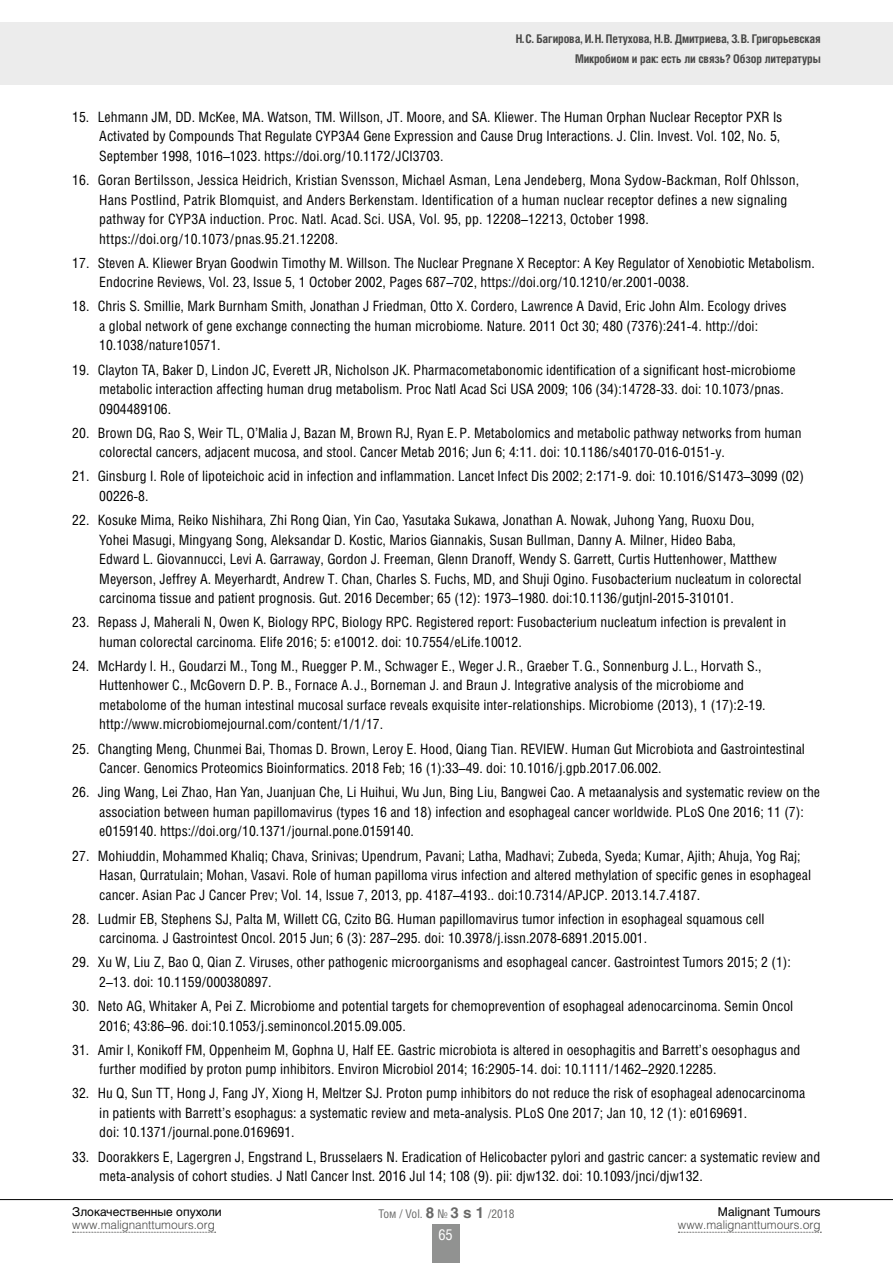
<style>
.page{position:relative;width:893px;height:1263px;background:#fff}
.page>*{position:absolute;margin:0;border:0;box-sizing:border-box;transform-origin:0 0}
.t1{font:15px "Helios Cond C";color:#fff}
.t2{font:14.25px/19.5px "Helios Cond C";color:#000}
.t3{font:700 12px/20.5px "Helios Cond C";letter-spacing:-.01em;color:#484847;text-align:right}
.t4{font:12px "Helios Light C";color:#484847}
.t5{font:12px "Helios C";color:#000}
.t6{font:12px "Helios Cond C";color:#696968}
.s1{font-family:"Helios C";font-weight:700;font-size:15px}
</style>
<div class="page">
<div style="left:1px;top:22px;width:892px;height:63px;background:#ececec"></div>
<hr style="left:0;top:1199px;width:893px;height:1px;background:#000">
<svg style="left:73px;top:1232px;width:143px;height:1px"></svg>
<svg style="left:678px;top:1232px;width:143px;height:1px"></svg>
<div style="left:432px;top:1225px;width:27px;height:38px;background:#919291"></div>
<p class="t3" style="left:516px;top:28px;width:307px">Н. С. Багирова, И. Н. Петухова, Н. В. Дмитриева, З. В. Григорьевская<br>Микробиом и рак: есть ли связь? Обзор литературы</p>
<p class="t2" style="left:99px;top:107px;width:685px;text-indent:-27px">15. Lehmann JM, DD. McKee, MA. Watson, TM. Willson, JT. Moore, and SA. Kliewer. The Human Orphan Nuclear Receptor PXR Is<br>Activated by Compounds That Regulate CYP3A4 Gene Expression and Cause Drug Interactions. J. Clin. Invest. Vol. 102, No. 5,<br>September 1998, 1016–1023. https://doi.org/10.1172/JCI3703.</p>
<p class="t2" style="left:99px;top:170px;width:701px;text-indent:-27px">16. Goran Bertilsson, Jessica Heidrich, Kristian Svensson, Michael Asman, Lena Jendeberg, Mona Sydow-Backman, Rolf Ohlsson, Hans Postlind, Patrik Blomquist, and Anders Berkenstam. Identification of a human nuclear receptor defines a new signaling pathway for CYP3A induction. Proc. Natl. Acad. Sci. USA, Vol. 95, pp. 12208–12213, October 1998. https://doi.org/10.1073/pnas.95.21.12208.</p>
<p class="t2" style="left:99px;top:253px;width:717px;text-indent:-27px">17. Steven A. Kliewer Bryan Goodwin Timothy M. Willson. The Nuclear Pregnane X Receptor: A Key Regulator of Xenobiotic Metabolism.<br>Endocrine Reviews, Vol. 23, Issue 5, 1 October 2002, Pages 687–702, https://doi.org/10.1210/er.2001‑0038.</p>
<p class="t2" style="left:99px;top:296px;width:689px;text-indent:-27px">18. Chris S. Smillie, Mark Burnham Smith, Jonathan J Friedman, Otto X. Cordero, Lawrence A David, Eric John Alm. Ecology drives a global network of gene exchange connecting the human microbiome. Nature. 2011 Oct 30; 480 (7376):241‑4. http://doi:<br>10.1038/nature10571.</p>
<p class="t2" style="left:99px;top:359px;width:698px;text-indent:-27px">19. Clayton TA, Baker D, Lindon JC, Everett JR, Nicholson JK. Pharmacometabonomic identification of a significant host-microbiome metabolic interaction affecting human drug metabolism. Proc Natl Acad Sci USA 2009; 106 (34):14728‑33. doi: 10.1073/pnas.<br>0904489106.</p>
<p class="t2" style="left:99px;top:423px;width:704px;text-indent:-27px">20. Brown DG, Rao S, Weir TL, O’Malia J, Bazan M, Brown RJ, Ryan E.P. Metabolomics and metabolic pathway networks from human colorectal cancers, adjacent mucosa, and stool. Cancer Metab 2016; Jun 6; 4:11. doi: 10.1186/s40170‑016‑0151‑y.</p>
<p class="t2" style="left:99px;top:466px;width:706px;text-indent:-27px">21. Ginsburg I. Role of lipoteichoic acid in infection and inflammation. Lancet Infect Dis 2002; 2:171‑9. doi: 10.1016/S1473–3099 (02)<br>00226‑8.</p>
<p class="t2" style="left:99px;top:510px;width:704px;text-indent:-27px">22. Kosuke Mima, Reiko Nishihara, Zhi Rong Qian, Yin Cao, Yasutaka Sukawa, Jonathan A. Nowak, Juhong Yang, Ruoxu Dou,<br>Yohei Masugi, Mingyang Song, Aleksandar D. Kostic, Marios Giannakis, Susan Bullman, Danny A. Milner, Hideo Baba,<br>Edward L. Giovannucci, Levi A. Garraway, Gordon J. Freeman, Glenn Dranoff, Wendy S. Garrett, Curtis Huttenhower, Matthew Meyerson, Jeffrey A. Meyerhardt, Andrew T. Chan, Charles S. Fuchs, MD, and Shuji Ogino. Fusobacterium nucleatum in colorectal carcinoma tissue and patient prognosis. Gut. 2016 December; 65 (12): 1973–1980. doi:10.1136/gutjnl-2015‑310101.</p>
<p class="t2" style="left:99px;top:612px;width:689px;text-indent:-27px">23. Repass J, Maherali N, Owen K, Biology RPC, Biology RPC. Registered report: Fusobacterium nucleatum infection is prevalent in human colorectal carcinoma. Elife 2016; 5: e10012. doi: 10.7554/eLife.10012.</p>
<p class="t2" style="left:99px;top:656px;width:668px;text-indent:-27px">24. McHardy I. H., Goudarzi M., Tong M., Ruegger P.M., Schwager E., Weger J.R., Graeber T.G., Sonnenburg J. L., Horvath S., Huttenhower C., McGovern D.P. B., Fornace A. J., Borneman J. and Braun J. Integrative analysis of the microbiome and metabolome of the human intestinal mucosal surface reveals exquisite inter-relationships. Microbiome (2013), 1 (17):2‑19. http://www.microbiomejournal.com/content/1/1/17.</p>
<p class="t2" style="left:99px;top:738px;width:707px;text-indent:-27px">25. Changting Meng, Chunmei Bai, Thomas D. Brown, Leroy E. Hood, Qiang Tian. REVIEW. Human Gut Microbiota and Gastrointestinal<br>Cancer. Genomics Proteomics Bioinformatics. 2018 Feb; 16 (1):33–49. doi: 10.1016/j.gpb.2017.06.002.</p>
<p class="t2" style="left:99px;top:782px;width:722px;text-indent:-27px">26. Jing Wang, Lei Zhao, Han Yan, Juanjuan Che, Li Huihui, Wu Jun, Bing Liu, Bangwei Cao. A metaanalysis and systematic review on the association between human papillomavirus (types 16 and 18) infection and esophageal cancer worldwide. PLoS One 2016; 11 (7): e0159140. https://doi.org/10.1371/journal.pone.0159140.</p>
<p class="t2" style="left:99px;top:845px;width:713px;text-indent:-27px">27. Mohiuddin, Mohammed Khaliq; Chava, Srinivas; Upendrum, Pavani; Latha, Madhavi; Zubeda, Syeda; Kumar, Ajith; Ahuja, Yog Raj;<br>Hasan, Qurratulain; Mohan, Vasavi. Role of human papilloma virus infection and altered methylation of specific genes in esophageal cancer. Asian Pac J Cancer Prev; Vol. 14, Issue 7, 2013, pp. 4187–4193.. doi:10.7314/APJCP. 2013.14.7.4187.</p>
<p class="t2" style="left:99px;top:908px;width:667px;text-indent:-27px">28. Ludmir EB, Stephens SJ, Palta M, Willett CG, Czito BG. Human papillomavirus tumor infection in esophageal squamous cell carcinoma. J Gastrointest Oncol. 2015 Jun; 6 (3): 287–295. doi: 10.3978/j.issn.2078‑6891.2015.001.</p>
<p class="t2" style="left:99px;top:952px;width:693px;text-indent:-27px">29. Xu W, Liu Z, Bao Q, Qian Z. Viruses, other pathogenic microorganisms and esophageal cancer. Gastrointest Tumors 2015; 2 (1):<br>2–13. doi: 10.1159/000380897.</p>
<p class="t2" style="left:99px;top:996px;width:696px;text-indent:-27px">30. Neto AG, Whitaker A, Pei Z. Microbiome and potential targets for chemoprevention of esophageal adenocarcinoma. Semin Oncol<br>2016; 43:86–96. doi:10.1053/j.seminoncol.2015.09.005.</p>
<p class="t2" style="left:99px;top:1040px;width:703px;text-indent:-27px">31. Amir I, Konikoff FM, Oppenheim M, Gophna U, Half EE. Gastric microbiota is altered in oesophagitis and Barrett’s oesophagus and further modified by proton pump inhibitors. Environ Microbiol 2014; 16:2905‑14. doi: 10.1111/1462–2920.12285.</p>
<p class="t2" style="left:99px;top:1083px;width:708px;text-indent:-27px">32. Hu Q, Sun TT, Hong J, Fang JY, Xiong H, Meltzer SJ. Proton pump inhibitors do not reduce the risk of esophageal adenocarcinoma in patients with Barrett’s esophagus: a systematic review and meta-analysis. PLoS One 2017; Jan 10, 12 (1): e0169691.<br>doi: 10.1371/journal.pone.0169691.</p>
<p class="t2" style="left:99px;top:1146px;width:722px;text-indent:-27px">33. Doorakkers E, Lagergren J, Engstrand L, Brusselaers N. Eradication of Helicobacter pylori and gastric cancer: a systematic review and meta-analysis of cohort studies. J Natl Cancer Inst. 2016 Jul 14; 108 (9). pii: djw132. doi: 10.1093/jnci/djw132.</p>
<p class="t5" style="left:72px;top:1204px;width:151px">Злокачественные опухоли</p>
<p class="t4" style="left:72px;top:1218px;width:144px">www.malignanttumours.org</p>
<p class="t6" style="left:378px;top:1206px;width:138px">Том / Vol. <span class="s1">8</span> № <span class="s1">3 s 1</span> /2018</p>
<p class="t5" style="left:718px;top:1204px;width:104px">Malignant Tumours</p>
<p class="t4" style="left:678px;top:1218px;width:144px">www.malignanttumours.org</p>
<p class="t1" style="left:438px;top:1225px;width:16px">65</p>
</div>
